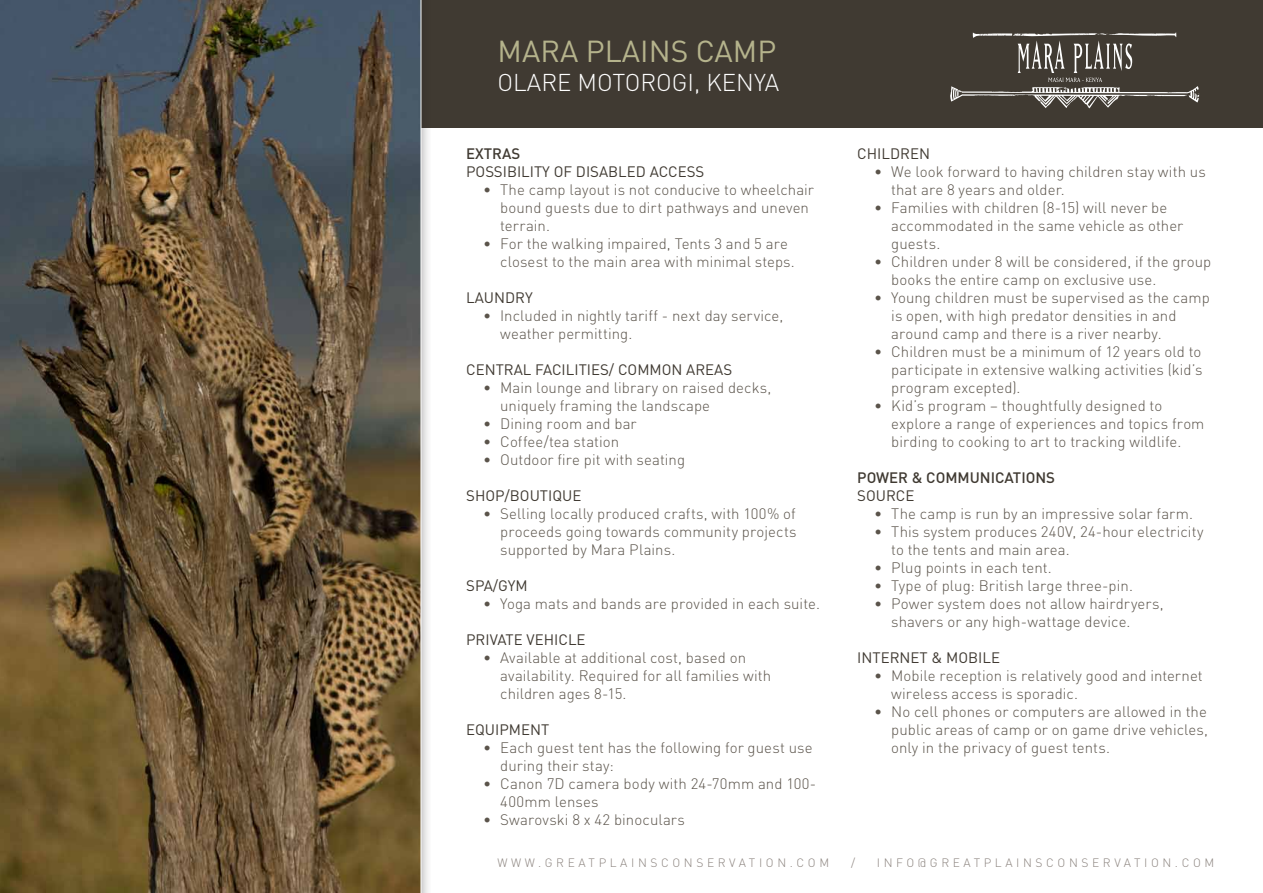
<style>
.page{position:relative;width:1263px;height:893px;background:#fff}
.page>*{position:absolute;margin:0;border:0;box-sizing:border-box;transform-origin:0 0}
.t1{font:30px "DIN";color:#b5b38c}
.t2{font:300 24px "DIN";color:#fff}
.t3{font:300 15px/18px "DIN";letter-spacing:.005em;color:#5b544b}
.t4{font:15px "DIN";color:#403a32}
.t5{font:500 15px "DIN";color:#403a32}
.t6{font:300 12px "DIN";letter-spacing:.3em;color:#8b837e}
</style>
<div class="page">
<div style="left:414px;top:0;width:849px;height:128px;background:#403a32"></div>
<svg style="left:950px;top:32px;width:249px;height:76px"></svg>
<div style="left:0;top:0;width:433px;height:893px;background:#231f20;opacity:.45"></div>
<svg style="left:0;top:0;width:421px;height:893px;background:#61543f"></svg>
<h1 class="t1" style="left:497px;top:32px;width:280px">MARA PLAINS CAMP</h1>
<h2 class="t2" style="left:497px;top:67px;width:283px">OLARE MOTOROGI, KENYA</h2>
<p class="t5" style="left:466px;top:144px;width:56px">EXTRAS</p>
<p class="t4" style="left:466px;top:162px;width:240px">POSSIBILITY OF DISABLED ACCESS</p>
<p class="t3" style="left:500px;top:181px;width:315px;text-indent:-17px">• The camp layout is not conducive to wheelchair bound guests due to dirt pathways and uneven terrain.</p>
<p class="t3" style="left:500px;top:235px;width:296px;text-indent:-17px">• For the walking impaired, Tents 3 and 5 are closest to the main area with minimal steps.</p>
<p class="t4" style="left:466px;top:288px;width:68px">LAUNDRY</p>
<p class="t3" style="left:500px;top:307px;width:285px;text-indent:-17px">• Included in nightly tariff - next day service, weather permitting.</p>
<p class="t4" style="left:466px;top:360px;width:268px">CENTRAL FACILITIES/ COMMON AREAS</p>
<p class="t3" style="left:500px;top:379px;width:273px;text-indent:-17px">• Main lounge and library on raised decks, uniquely framing the landscape</p>
<p class="t3" style="left:483px;top:415px;width:155px">• Dining room and bar</p>
<p class="t3" style="left:483px;top:433px;width:137px">• Coffee/tea station</p>
<p class="t3" style="left:483px;top:451px;width:204px">• Outdoor fire pit with seating</p>
<p class="t4" style="left:466px;top:486px;width:117px">SHOP/BOUTIQUE</p>
<p class="t3" style="left:500px;top:505px;width:298px;text-align:justify;text-indent:-17px">• Selling locally produced crafts, with 100% of proceeds going towards community projects supported by Mara Plains.</p>
<p class="t4" style="left:466px;top:576px;width:63px">SPA/GYM</p>
<p class="t3" style="left:483px;top:595px;width:338px">• Yoga mats and bands are provided in each suite.</p>
<p class="t4" style="left:466px;top:630px;width:121px">PRIVATE VEHICLE</p>
<p class="t3" style="left:500px;top:649px;width:273px;text-indent:-17px">• Available at additional cost, based on availability. Required for all families with children ages 8-15.</p>
<p class="t4" style="left:466px;top:720px;width:85px">EQUIPMENT</p>
<p class="t3" style="left:500px;top:739px;width:314px;text-indent:-17px">• Each guest tent has the following for guest use during their stay:</p>
<p class="t3" style="left:500px;top:775px;width:318px;text-indent:-17px">• Canon 7D camera body with 24-70mm and 100-<br>400mm lenses</p>
<p class="t3" style="left:483px;top:811px;width:203px">• Swarovski 8 x 42 binoculars</p>
<p class="t4" style="left:857px;top:144px;width:74px">CHILDREN</p>
<p class="t3" style="left:891px;top:162px;width:316px;text-indent:-17px">• We look forward to having children stay with us that are 8 years and older.</p>
<p class="t3" style="left:891px;top:198px;width:294px;text-indent:-17px">• Families with children (8-15) will never be accommodated in the same vehicle as other guests.</p>
<p class="t3" style="left:891px;top:252px;width:322px;text-indent:-17px">• Children under 8 will be considered, if the group books the entire camp on exclusive use.</p>
<p class="t3" style="left:891px;top:288px;width:320px;text-indent:-17px">• Young children must be supervised as the camp is open, with high predator densities in and around camp and there is a river nearby.</p>
<p class="t3" style="left:891px;top:342px;width:313px;text-align:justify;text-indent:-17px">• Children must be a minimum of 12 years old to participate in extensive walking activities (kid’s program excepted).</p>
<p class="t3" style="left:891px;top:396px;width:315px;text-indent:-17px">• Kid’s program – thoughtfully designed to explore a range of experiences and topics from birding to cooking to art to tracking wildlife.</p>
<p class="t5" style="left:857px;top:468px;width:199px">POWER &amp; COMMUNICATIONS</p>
<p class="t4" style="left:857px;top:486px;width:59px">SOURCE</p>
<p class="t3" style="left:874px;top:504px;width:320px">• The camp is run by an impressive solar farm.</p>
<p class="t3" style="left:891px;top:522px;width:314px;text-indent:-17px">• This system produces 240V, 24-hour electricity to the tents and main area.</p>
<p class="t3" style="left:874px;top:558px;width:179px">• Plug points in each tent.</p>
<p class="t3" style="left:874px;top:576px;width:260px">• Type of plug: British large three-pin.</p>
<p class="t3" style="left:891px;top:594px;width:274px;text-indent:-17px">• Power system does not allow hairdryers, shavers or any high-wattage device.</p>
<p class="t4" style="left:857px;top:648px;width:144px">INTERNET &amp; MOBILE</p>
<p class="t3" style="left:891px;top:666px;width:313px;text-indent:-17px">• Mobile reception is relatively good and internet wireless access is sporadic.</p>
<p class="t3" style="left:891px;top:702px;width:318px;text-align:justify;text-indent:-17px">• No cell phones or computers are allowed in the public areas of camp or on game drive vehicles, only in the privacy of guest tents.</p>
<p class="t6" style="left:497px;top:855px;width:333px">WWW.GREATPLAINSCONSERVATION.COM</p>
<p class="t6" style="left:851px;top:855px;width:6px">/</p>
<p class="t6" style="left:877px;top:855px;width:339px">INFO@GREATPLAINSCONSERVATION.COM</p>
</div>
